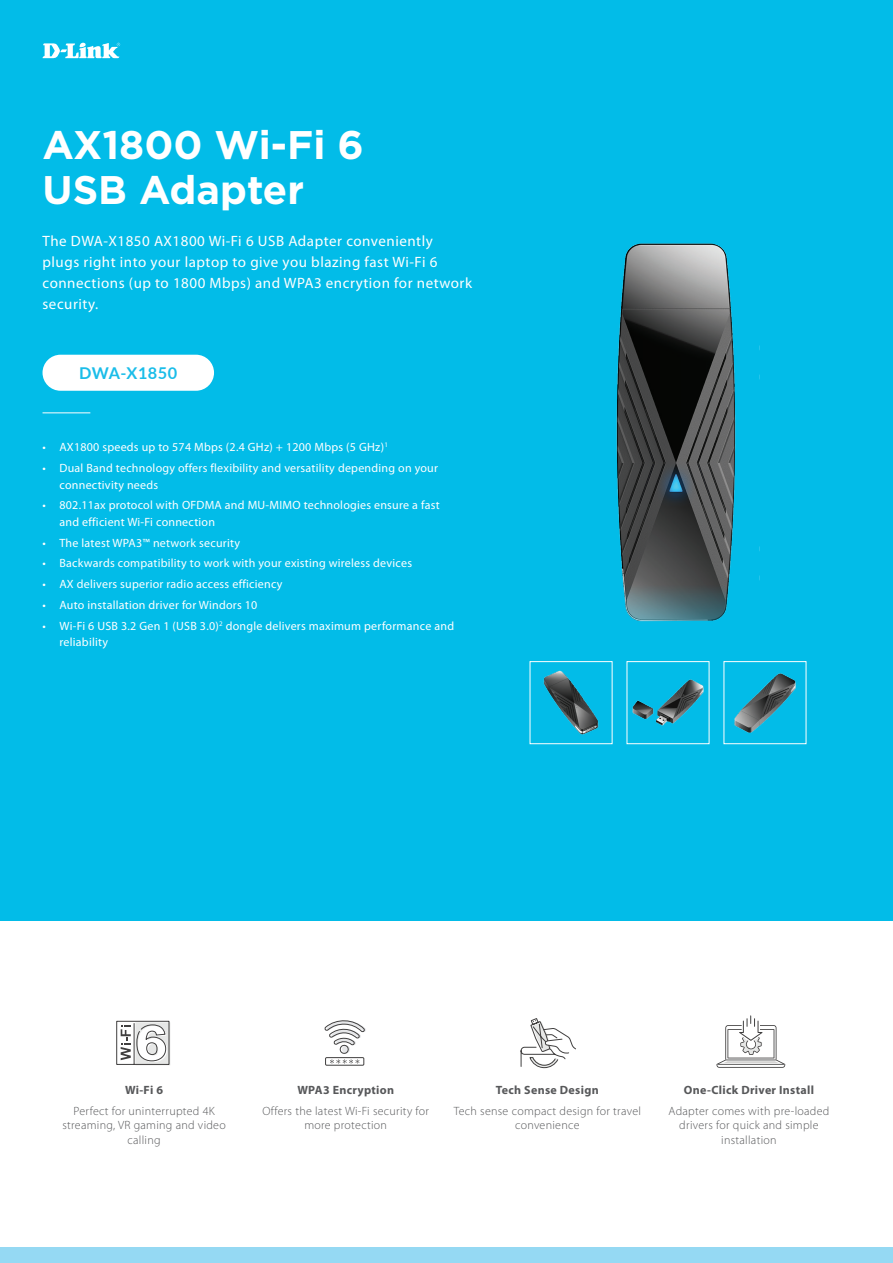
<style>
.page{position:relative;width:893px;height:1263px;background:#fff}
.page>*{position:absolute;margin:0;border:0;box-sizing:border-box;transform-origin:0 0}
.t1{font:700 39.9px/44.4px "Gotham";color:#fff}
.t2{font:700 16.35px "Lato";letter-spacing:.03em;color:#1abde9}
.t3{font:15px/21px "Myriad Pro";letter-spacing:.035em;color:#fff}
.t4{font:12px/16.5px "Myriad Pro";letter-spacing:.02em;color:#fff}
.t5{font:300 12px/14.4px "Myriad Pro";letter-spacing:.025em;color:#57585a;text-align:center}
.t6{font:700 12px "Myriad Pro";letter-spacing:.025em;color:#57585a}
</style>
<div class="page">
<div style="left:0;top:0;width:893px;height:921px;background:#02bce8"></div>
<svg style="left:42px;top:43px;width:78px;height:15px"></svg>
<hr style="left:43px;top:412px;width:47px;height:1px;background:#fff">
<div style="left:43px;top:355px;width:171px;height:36px;background:#fff;border-radius:18px"></div>
<img style="left:616px;top:243px;width:144px;height:379px">
<div style="left:0;top:1248px;width:893px;height:15px;background:#95d9f3"></div>
<img style="left:543px;top:670px;width:56px;height:65px">
<div style="left:530px;top:661px;width:82px;height:83px;border:1px solid #fff"></div>
<img style="left:632px;top:679px;width:72px;height:47px">
<div style="left:627px;top:661px;width:82px;height:83px;border:1px solid #fff"></div>
<img style="left:734px;top:673px;width:62px;height:60px">
<div style="left:724px;top:661px;width:82px;height:83px;border:1px solid #fff"></div>
<svg style="left:116px;top:1020px;width:54px;height:45px"></svg>
<svg style="left:324px;top:1020px;width:42px;height:46px"></svg>
<svg style="left:520px;top:1018px;width:56px;height:50px"></svg>
<svg style="left:716px;top:1015px;width:69px;height:53px"></svg>
<h1 class="t1" style="left:43px;top:123px;width:323px">AX1800 Wi-Fi 6<br>USB Adapter</h1>
<p class="t3" style="left:43px;top:231px;width:431px">The DWA-X1850 AX1800 Wi-Fi 6 USB Adapter conveniently plugs right into your laptop to give you blazing fast Wi-Fi 6 connections (up to 1800 Mbps) and WPA3 encrytion for network security.</p>
<h2 class="t2" style="left:79px;top:361px;width:100px">DWA-X1850</h2>
<p class="t4" style="left:43px;top:439px;width:347px">• AX1800 speeds up to 574 Mbps (2.4 GHz) + 1200 Mbps (5 GHz)<sup>1</sup></p>
<p class="t4" style="left:60px;top:460px;width:380px;text-indent:-17px">• Dual Band technology offers flexibility and versatility depending on your connectivity needs</p>
<p class="t4" style="left:60px;top:497px;width:382px;text-indent:-17px">• 802.11ax protocol with OFDMA and MU-MIMO technologies ensure a fast and efficient Wi-Fi connection</p>
<p class="t4" style="left:43px;top:534px;width:199px">• The latest WPA3™ network security</p>
<p class="t4" style="left:43px;top:555px;width:371px">• Backwards compatibility to work with your existing wireless devices</p>
<p class="t4" style="left:43px;top:576px;width:241px">• AX delivers superior radio access efficiency</p>
<p class="t4" style="left:43px;top:597px;width:216px">• Auto installation driver for Windors 10</p>
<p class="t4" style="left:60px;top:617px;width:396px;text-indent:-17px">• Wi-Fi 6 USB 3.2 Gen 1 (USB 3.0)<sup>2</sup> dongle delivers maximum performance and reliability</p>
<p class="t6" style="left:125px;top:1083px;width:39px">Wi-Fi 6</p>
<p class="t6" style="left:297px;top:1083px;width:98px">WPA3 Encryption</p>
<p class="t6" style="left:496px;top:1083px;width:104px">Tech Sense Design</p>
<p class="t6" style="left:684px;top:1083px;width:132px">One-Click Driver Install</p>
<p class="t5" style="left:62px;top:1104px;width:165px">Perfect for uninterrupted 4K streaming, VR gaming and video calling</p>
<p class="t5" style="left:262px;top:1104px;width:168px">Offers the latest Wi-Fi security for more protection</p>
<p class="t5" style="left:454px;top:1104px;width:189px">Tech sense compact design for travel convenience</p>
<p class="t5" style="left:668px;top:1104px;width:162px">Adapter comes with pre-loaded drivers for quick and simple installation</p>
</div>
